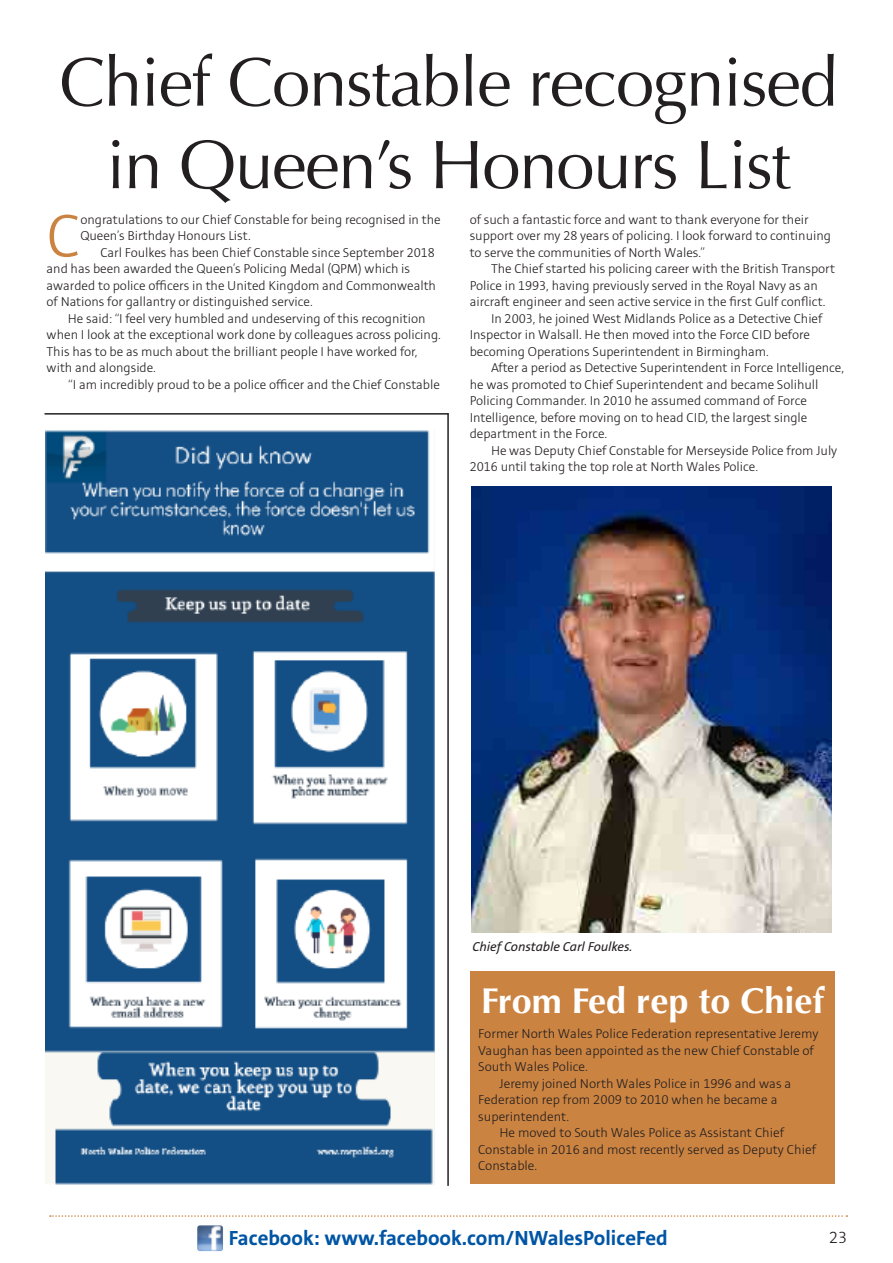
<style>
.page{position:relative;width:893px;height:1263px;background:#fff}
.page>*{position:absolute;margin:0;border:0;box-sizing:border-box;transform-origin:0 0}
.t1{font:69px/82.5px "Optima";letter-spacing:-.02em;color:#231f20;text-align:center}
.t2{font:300 67.35px "Stinnes Sans";color:#cb8341}
.t3{font:700 36px "Optima";color:#fff}
.t4{font:700 22.5px "Stinnes Sans";color:#0155a5}
.t5{font:300 18px "Stinnes Sans";color:#231f20}
.t6{font:300 14.25px/16.5px "Stinnes Sans";letter-spacing:-.005em;color:#231f20}
.t7{font:italic 14.25px "Stinnes Sans";letter-spacing:-.005em;color:#231f20}
</style>
<div class="page">
<svg style="left:50px;top:1215px;width:797px;height:2px"></svg>
<img style="left:197px;top:1225px;width:26px;height:26px">
<div style="left:470px;top:971px;width:364px;height:212px;background:#cb8341"></div>
<img style="left:471px;top:487px;width:360px;height:446px">
<img style="left:46px;top:430px;width:389px;height:755px">
<hr style="left:45px;top:413px;width:404px;height:2px;background:#231f20">
<hr style="left:447px;top:413px;width:2px;height:773px;background:#231f20">
<p class="t1" style="left:59px;top:42px;width:780px">Chief Constable recognised in Queen’s Honours List</p>
<p class="t6" style="left:470px;top:212px;width:363px">of such a fantastic force and want to thank everyone for their support over my 28 years of policing. I look forward to continuing to serve the communities of North Wales.”</p>
<p class="t6" style="left:491px;top:261px;width:345px">The Chief started his policing career with the British Transport</p>
<p class="t6" style="left:470px;top:278px;width:350px">Police in 1993, having previously served in the Royal Navy as an</p>
<p class="t6" style="left:470px;top:294px;width:357px">aircraft engineer and seen active service in the first Gulf conflict.</p>
<p class="t6" style="left:491px;top:311px;width:333px">In 2003, he joined West Midlands Police as a Detective Chief</p>
<p class="t6" style="left:470px;top:327px;width:342px">Inspector in Walsall. He then moved into the Force CID before</p>
<p class="t6" style="left:470px;top:344px;width:301px">becoming Operations Superintendent in Birmingham.</p>
<p class="t6" style="left:491px;top:360px;width:355px">After a period as Detective Superintendent in Force Intelligence,</p>
<p class="t6" style="left:470px;top:377px;width:350px">he was promoted to Chief Superintendent and became Solihull</p>
<p class="t6" style="left:470px;top:393px;width:339px">Policing Commander. In 2010 he assumed command of Force</p>
<p class="t6" style="left:470px;top:410px;width:339px">Intelligence, before moving on to head CID, the largest single</p>
<p class="t6" style="left:470px;top:426px;width:139px">department in the Force.</p>
<p class="t6" style="left:491px;top:443px;width:348px">He was Deputy Chief Constable for Merseyside Police from July</p>
<p class="t6" style="left:470px;top:459px;width:290px">2016 until taking the top role at North Wales Police.</p>
<p class="t2" style="left:47px;top:205px;width:35px">C</p>
<p class="t6" style="left:80px;top:212px;width:362px">ongratulations to our Chief Constable for being recognised in the<br>Queen’s Birthday Honours List.</p>
<p class="t6" style="left:47px;top:245px;width:391px;text-indent:54px">Carl Foulkes has been Chief Constable since September 2018 and has been awarded the Queen’s Policing Medal (QPM) which is awarded to police officers in the United Kingdom and Commonwealth of Nations for gallantry or distinguished service.</p>
<p class="t6" style="left:47px;top:311px;width:396px;text-indent:21px">He said: “I feel very humbled and undeserving of this recognition when I look at the exceptional work done by colleagues across policing.<br>This has to be as much about the brilliant people I have worked for, with and alongside.</p>
<p class="t6" style="left:68px;top:377px;width:374px">“I am incredibly proud to be a police officer and the Chief Constable</p>
<p class="t7" style="left:472px;top:939px;width:162px">Chief Constable Carl Foulkes.</p>
<p class="t3" style="left:481px;top:980px;width:344px">From Fed rep to Chief</p>
<p class="t6" style="left:478px;top:1026px;width:342px">Former North Wales Police Federation representative Jeremy<br>Vaughan has been appointed as the new Chief Constable of<br>South Wales Police.</p>
<p class="t6" style="left:478px;top:1076px;width:315px;text-indent:21px">Jeremy joined North Wales Police in 1996 and was a<br>Federation rep from 2009 to 2010 when he became a superintendent.</p>
<p class="t6" style="left:478px;top:1125px;width:339px;text-indent:21px">He moved to South Wales Police as Assistant Chief<br>Constable in 2016 and most recently served as Deputy Chief<br>Constable.</p>
<p class="t4" style="left:229px;top:1227px;width:440px">Facebook: www.facebook.com/NWalesPoliceFed</p>
<p class="t5" style="left:829px;top:1229px;width:19px">23</p>
</div>
